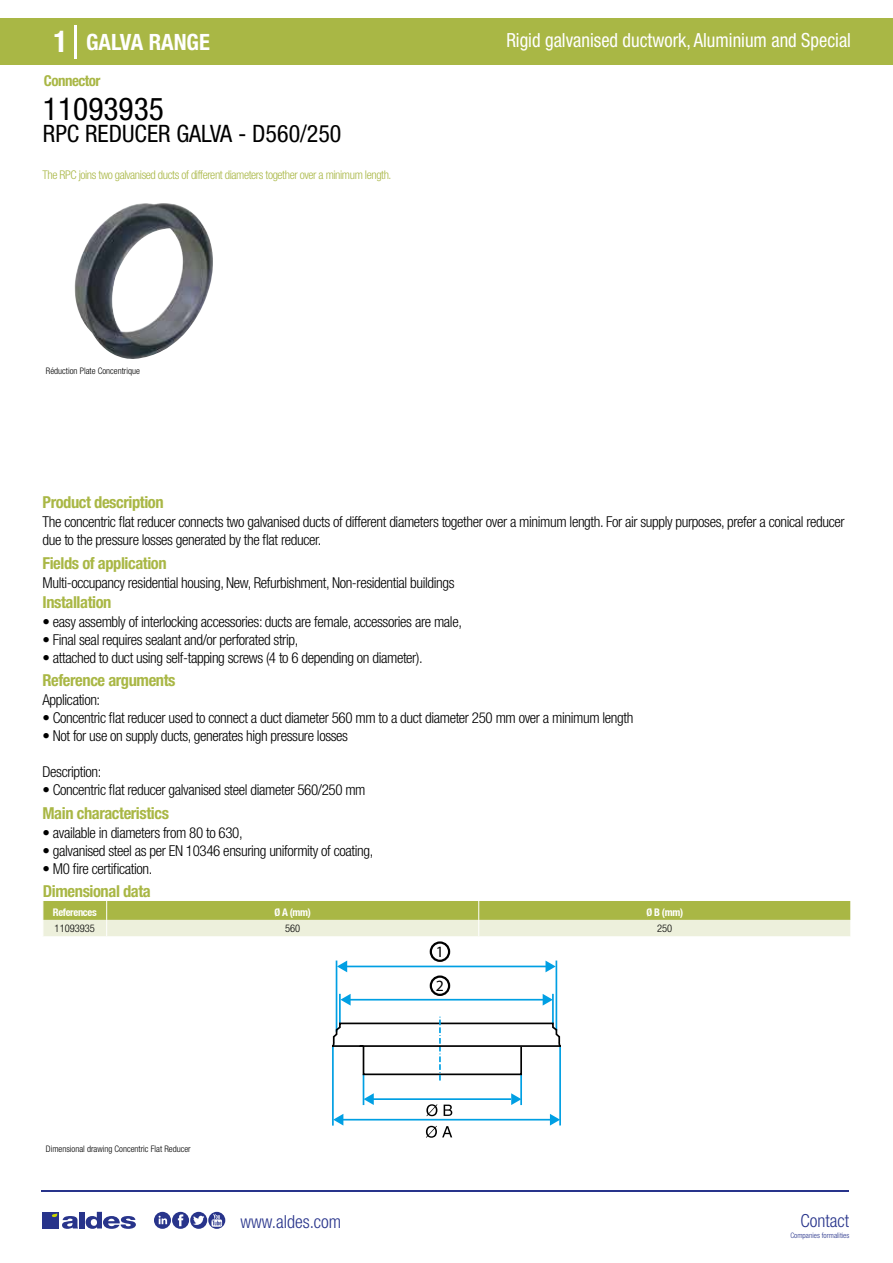
<style>
.page{position:relative;width:893px;height:1263px;background:#fff}
.page>*{position:absolute;margin:0;border:0;box-sizing:border-box;transform-origin:0 0}
.t1{font:condensed 31.5px "Helvetica Neue LT Std";color:#000}
.t2{font:condensed 24px "Helvetica Neue LT Std";color:#000}
.t3{font:700 condensed 22.5px "Helvetica Neue LT Std";color:#fff}
.t4{font:condensed 19.5px "Helvetica Neue LT Std";color:#fff;scale:.95 1}
.t5{font:300 condensed 18px "Helvetica Neue";color:#28348b}
.t6{font:700 condensed 16.5px "Helvetica Neue LT Std";letter-spacing:-.025em;color:#a9b745}
.t7{font:15.75px/34px "Myriad Pro";color:#000}
.t8{font:300 condensed 15px/18px "Helvetica Neue LT Std";letter-spacing:-.025em;color:#000}
.t9{font:700 condensed 15px "Helvetica Neue LT Std";letter-spacing:-.035em;color:#a9b745}
.t10{font:300 condensed 12px "Helvetica Neue LT Std";letter-spacing:-.035em;color:#a9b745}
.t11{font:700 condensed 10.5px "Helvetica Neue";letter-spacing:-.03em;color:#fff}
.t12{font:300 condensed 10.5px "Helvetica Neue";color:#000}
.t13{font:300 condensed 9px "Helvetica Neue";color:#000}
.t14{font:300 condensed 7.5px "Helvetica Neue";color:#28348b}
.s1{font-size:30px}
</style>
<div class="page">
<div style="left:0;top:18px;width:893px;height:46px;background:#a9b745"></div>
<hr style="left:74px;top:25px;width:2px;height:33px;background:#fff">
<svg style="left:74px;top:203px;width:139px;height:156px"></svg>
<svg style="left:43px;top:901px;width:808px;height:35px;background:#c8d18b"></svg>
<hr style="left:339px;top:994px;width:2px;height:30px;background:#009fe3">
<hr style="left:556px;top:960px;width:1px;height:70px;background:#009fe3">
<hr style="left:332px;top:1046px;width:2px;height:79px;background:#009fe3">
<hr style="left:559px;top:1046px;width:2px;height:79px;background:#009fe3">
<hr style="left:363px;top:1074px;width:1px;height:31px;background:#009fe3">
<hr style="left:552px;top:994px;width:2px;height:30px;background:#009fe3">
<hr style="left:336px;top:960px;width:1px;height:72px;background:#009fe3">
<hr style="left:345px;top:965px;width:202px;height:2px;background:#009fe3">
<svg style="left:337px;top:960px;width:10px;height:12px"></svg>
<svg style="left:545px;top:960px;width:11px;height:12px"></svg>
<hr style="left:350px;top:999px;width:194px;height:1px;background:#009fe3">
<svg style="left:340px;top:994px;width:11px;height:11px"></svg>
<svg style="left:543px;top:994px;width:10px;height:11px"></svg>
<hr style="left:343px;top:1119px;width:208px;height:1px;background:#009fe3">
<svg style="left:550px;top:1114px;width:10px;height:11px"></svg>
<svg style="left:333px;top:1114px;width:10px;height:11px"></svg>
<hr style="left:520px;top:1074px;width:2px;height:31px;background:#009fe3">
<hr style="left:371px;top:1098px;width:140px;height:2px;background:#009fe3">
<svg style="left:364px;top:1093px;width:10px;height:12px"></svg>
<svg style="left:511px;top:1093px;width:10px;height:12px"></svg>
<svg style="left:332px;top:1017px;width:229px;height:63px"></svg>
<hr style="left:332px;top:1045px;width:31px;height:2px;background:#000">
<hr style="left:360px;top:1045px;width:201px;height:2px;background:#000">
<svg style="left:426px;top:1104px;width:11px;height:12px"></svg>
<svg style="left:444px;top:1104px;width:8px;height:12px"></svg>
<svg style="left:426px;top:1126px;width:26px;height:12px"></svg>
<div style="left:430px;top:941px;width:20px;height:21px;border:2px solid #000;border-radius:50%"></div>
<div style="left:430px;top:975px;width:20px;height:21px;border:2px solid #000;border-radius:50%"></div>
<hr style="left:41px;top:1190px;width:808px;height:1px;background:#28348b">
<svg style="left:154px;top:1212px;width:71px;height:17px"></svg>
<div style="left:42px;top:1212px;width:17px;height:16px;background:#28348b"></div>
<div style="left:79px;top:1212px;width:5px;height:16px;background:#28348b"></div>
<svg style="left:86px;top:1212px;width:50px;height:17px"></svg>
<svg style="left:52px;top:1213px;width:26px;height:16px"></svg>
<h3 class="t3" style="left:54px;top:28px;width:158px"><span class="s1">1</span> GALVA RANGE</h3>
<h3 class="t4" style="left:506px;top:29px;width:364px">Rigid galvanised ductwork, Aluminium and Special</h3>
<p class="t9" style="left:44px;top:71px;width:58px">Connector</p>
<h1 class="t1" style="left:43px;top:91px;width:122px">11093935</h1>
<h2 class="t2" style="left:43px;top:120px;width:300px">RPC REDUCER GALVA - D560/250</h2>
<p class="t10" style="left:43px;top:167px;width:350px">The RPC joins two galvanised ducts of different diameters together over a minimum length.</p>
<p class="t13" style="left:46px;top:365px;width:95px">Réduction Plate Concentrique</p>
<p class="t13" style="left:46px;top:365px;width:78px">Concentric Flat Reducer</p>
<p class="t6" style="left:43px;top:492px;width:123px">Product description</p>
<p class="t8" style="left:43px;top:513px;width:804px">The concentric flat reducer connects two galvanised ducts of different diameters together over a minimum length. For air supply purposes, prefer a conical reducer due to the pressure losses generated by the flat reducer.</p>
<p class="t8" style="left:43px;top:573px;width:413px">Multi-occupancy residential housing, New, Refurbishment, Non-residential buildings</p>
<p class="t8" style="left:43px;top:613px;width:421px">• easy assembly of interlocking accessories: ducts are female, accessories are male,</p>
<p class="t8" style="left:43px;top:631px;width:257px">• Final seal requires sealant and/or perforated strip,</p>
<p class="t8" style="left:43px;top:649px;width:382px">• attached to duct using self-tapping screws (4 to 6 depending on diameter).</p>
<p class="t6" style="left:43px;top:553px;width:126px">Fields of application</p>
<p class="t6" style="left:43px;top:592px;width:70px">Installation</p>
<p class="t6" style="left:43px;top:670px;width:135px">Reference arguments</p>
<p class="t8" style="left:43px;top:691px;width:59px">Application:</p>
<p class="t8" style="left:43px;top:709px;width:592px">• Concentric flat reducer used to connect a duct diameter 560 mm to a duct diameter 250 mm over a minimum length</p>
<p class="t8" style="left:43px;top:727px;width:307px">• Not for use on supply ducts, generates high pressure losses</p>
<p class="t8" style="left:43px;top:763px;width:60px">Description:</p>
<p class="t8" style="left:43px;top:781px;width:325px">• Concentric flat reducer galvanised steel diameter 560/250 mm</p>
<p class="t6" style="left:43px;top:803px;width:128px">Main characteristics</p>
<p class="t8" style="left:43px;top:824px;width:202px">• available in diameters from 80 to 630,</p>
<p class="t8" style="left:43px;top:842px;width:332px">• galvanised steel as per EN 10346 ensuring uniformity of coating,</p>
<p class="t8" style="left:43px;top:860px;width:111px">• M0 fire certification.</p>
<p class="t6" style="left:43px;top:881px;width:109px">Dimensional data</p>
<p class="t11" style="left:53px;top:905px;width:45px">References</p>
<p class="t11" style="left:274px;top:905px;width:38px">Ø A (mm)</p>
<p class="t11" style="left:646px;top:905px;width:38px">Ø B (mm)</p>
<p class="t12" style="left:55px;top:922px;width:42px">11093935</p>
<p class="t12" style="left:285px;top:922px;width:17px">560</p>
<p class="t12" style="left:657px;top:922px;width:17px">250</p>
<p class="t7" style="left:436px;top:934px;width:10px">1<br>2</p>
<p class="t13" style="left:46px;top:1143px;width:146px">Dimensional drawing Concentric Flat Reducer</p>
<p class="t5" style="left:240px;top:1211px;width:102px">www.aldes.com</p>
<p class="t5" style="left:800px;top:1211px;width:50px">Contact</p>
<p class="t14" style="left:790px;top:1230px;width:60px">Companies formalities</p>
</div>
